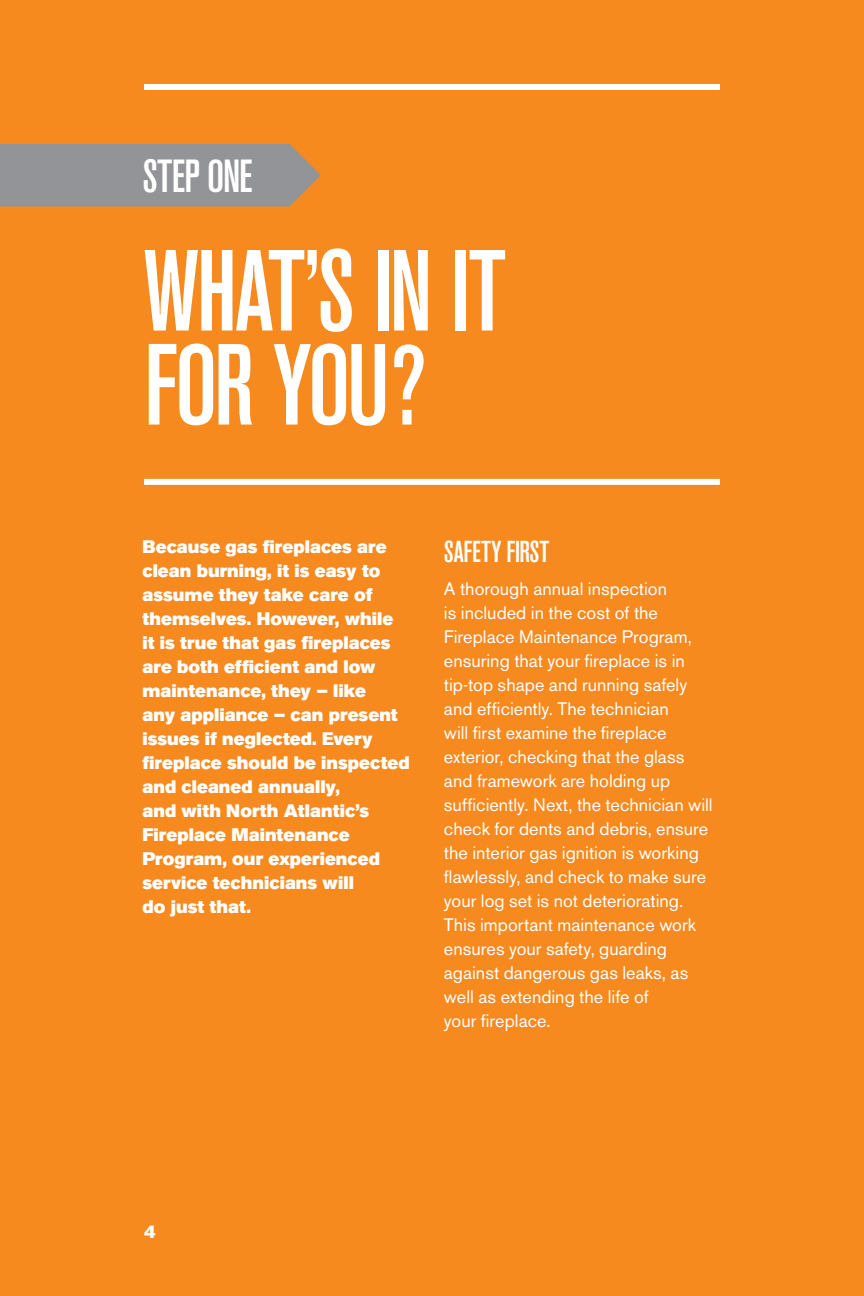
<style>
.page{position:relative;width:864px;height:1296px;background:#f68a1e}
.page>*{position:absolute;margin:0;border:0;box-sizing:border-box;transform-origin:0 0}
.t1{font:500 condensed 114px/94px "Akzidenz Grotesk BE";letter-spacing:-.03em;color:#fff}
.t2{font:500 condensed 46px "Akzidenz Grotesk BE";letter-spacing:-.02em;color:#fff}
.t3{font:500 condensed 30px "Akzidenz Grotesk BE";letter-spacing:-.005em;color:#fff}
.t4{font:18px/24px "Akzidenz Grotesk BE";color:#fff}
.t5{font:18px/24px "Akzidenz Grotesk BE Super";letter-spacing:.005em;color:#fff}
</style>
<div class="page">
<div style="left:0;top:144px;width:321px;height:62px;background:#939498"></div>
<div style="left:144px;top:479px;width:576px;height:6px;background:#fff"></div>
<div style="left:144px;top:84px;width:576px;height:6px;background:#fff"></div>
<h2 class="t2" style="left:142px;top:151px;width:112px">STEP ONE</h2>
<h1 class="t1" style="left:144px;top:247px;width:364px">WHAT’S IN IT<br>FOR YOU?</h1>
<p class="t5" style="left:142px;top:535px;width:269px">Because gas fireplaces are clean burning, it is easy to assume they take care of themselves. However, while it is true that gas fireplaces are both efficient and low maintenance, they – like<br>any appliance – can present issues if neglected. Every fireplace should be inspected and cleaned annually,<br>and with North Atlantic’s<br>Fireplace Maintenance<br>Program, our experienced service technicians will<br>do just that.</p>
<h3 class="t3" style="left:444px;top:535px;width:107px">SAFETY FIRST</h3>
<p class="t4" style="left:444px;top:576px;width:270px">A thorough annual inspection<br>is included in the cost of the<br>Fireplace Maintenance Program, ensuring that your fireplace is in tip-top shape and running safely and efficiently. The technician<br>will first examine the fireplace exterior, checking that the glass and framework are holding up sufficiently. Next, the technician will check for dents and debris, ensure the interior gas ignition is working flawlessly, and check to make sure your log set is not deteriorating.<br>This important maintenance work ensures your safety, guarding against dangerous gas leaks, as well as extending the life of<br>your fireplace.</p>
<p class="t5" style="left:144px;top:1219px;width:13px">4</p>
</div>
